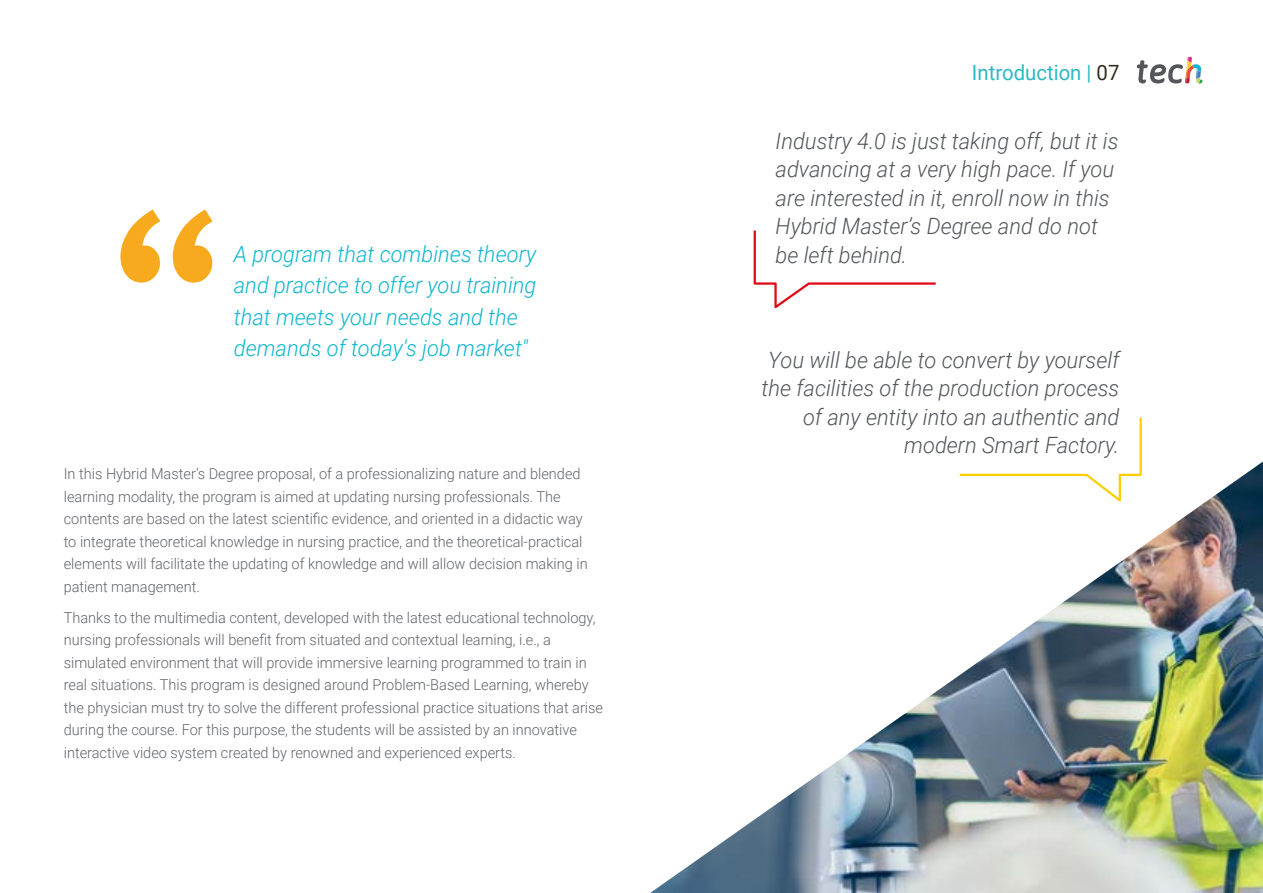
<style>
.page{position:relative;width:1263px;height:893px;background:#fff}
.page>*{position:absolute;margin:0;border:0;box-sizing:border-box;transform-origin:0 0}
.t1{font:italic 300 22.5px/28.5px "Roboto";color:#52555b}
.t2{font:italic 300 22.5px/31.5px "Roboto";color:#0fb6cf}
.t3{font:21px "Roboto";color:#2db8c5}
.t4{font:300 15px/22.5px "Roboto";color:#61646a}
.s1{color:#312e20}
</style>
<div class="page">
<svg style="left:1137px;top:57px;width:65px;height:27px"></svg>
<svg style="left:120px;top:209px;width:93px;height:74px"></svg>
<img style="left:650px;top:461px;width:613px;height:432px">
<svg style="left:753px;top:230px;width:183px;height:79px"></svg>
<svg style="left:957px;top:417px;width:186px;height:88px"></svg>
<h1 class="t2" style="left:234px;top:237px;width:304px">A program that combines theory and practice to offer you training that meets your needs and the demands of today's job market"</h1>
<p class="t4" style="left:64px;top:462px;width:525px">In this Hybrid Master’s Degree proposal, of a professionalizing nature and blended learning modality, the program is aimed at updating nursing professionals. The contents are based on the latest scientific evidence, and oriented in a didactic way to integrate theoretical knowledge in nursing practice, and the theoretical-practical elements will facilitate the updating of knowledge and will allow decision making in patient management.</p>
<p class="t4" style="left:64px;top:605px;width:541px">Thanks to the multimedia content, developed with the latest educational technology, nursing professionals will benefit from situated and contextual learning, i.e., a simulated environment that will provide immersive learning programmed to train in real situations. This program is designed around Problem-Based Learning, whereby the physician must try to solve the different professional practice situations that arise during the course. For this purpose, the students will be assisted by an innovative interactive video system created by renowned and experienced experts.</p>
<h2 class="t3" style="left:972px;top:57px;width:149px">Introduction | <span class="s1">07</span></h2>
<h1 class="t1" style="left:776px;top:125px;width:344px">Industry 4.0 is just taking off, but it is advancing at a very high pace. If you are interested in it, enroll now in this<br>Hybrid Master’s Degree and do not be left behind.</h1>
<h1 class="t1" style="left:761px;top:345px;width:359px;text-align:right">You will be able to convert by yourself the facilities of the production process of any entity into an authentic and modern Smart Factory.</h1>
</div>
